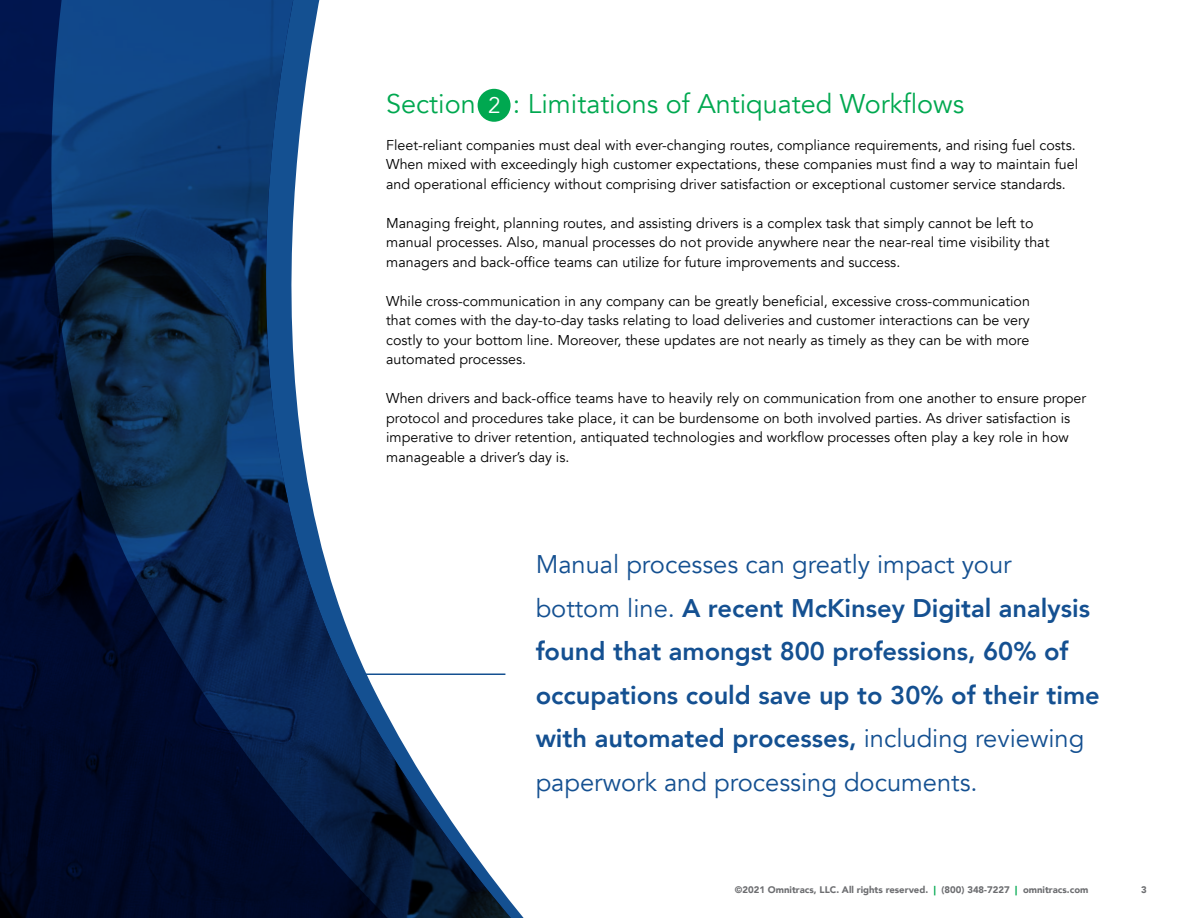
<style>
.page{position:relative;width:1188px;height:918px;background:#fff}
.page>*{position:absolute;margin:0;border:0;box-sizing:border-box;transform-origin:0 0}
.t1{font:27px "Avenir";color:#00a850}
.t2{font:800 25.5px/43.5px "Avenir";color:#145091}
.t3{font:14.25px/19.5px "Avenir";color:#000}
.t4{font:900 9.45px "Avenir";color:#6d6e71}
.s1{font-size:22.5px;color:#fff}
.s2{font-weight:400}
.s3{color:#00a850}
</style>
<div class="page">
<svg style="left:0;top:0;width:524px;height:918px"></svg>
<div style="left:478px;top:89px;width:33px;height:33px;background:#00a850;border-radius:50%"></div>
<hr style="left:356px;top:674px;width:149px;height:1px;background:#145091">
<h1 class="t1" style="left:386px;top:88px;width:580px">Section <span class="s1">2</span> : Limitations of Antiquated Workflows</h1>
<p class="t3" style="left:386px;top:135px;width:693px">Fleet-reliant companies must deal with ever-changing routes, compliance requirements, and rising fuel costs.<br>When mixed with exceedingly high customer expectations, these companies must find a way to maintain fuel and operational efficiency without comprising driver satisfaction or exceptional customer service standards.</p>
<p class="t3" style="left:386px;top:213px;width:665px">Managing freight, planning routes, and assisting drivers is a complex task that simply cannot be left to manual processes. Also, manual processes do not provide anywhere near the near-real time visibility that managers and back-office teams can utilize for future improvements and success.</p>
<p class="t3" style="left:386px;top:291px;width:645px;text-align:justify">While cross-communication in any company can be greatly beneficial, excessive cross-communication that comes with the day-to-day tasks relating to load deliveries and customer interactions can be very costly to your bottom line. Moreover, these updates are not nearly as timely as they can be with more automated processes.</p>
<p class="t3" style="left:386px;top:389px;width:701px">When drivers and back-office teams have to heavily rely on communication from one another to ensure proper protocol and procedures take place, it can be burdensome on both involved parties. As driver satisfaction is imperative to driver retention, antiquated technologies and workflow processes often play a key role in how manageable a driver’s day is.</p>
<p class="t2" style="left:536px;top:542px;width:566px"><span class="s2">Manual processes can greatly impact your bottom line.</span> A recent McKinsey Digital analysis found that amongst 800 professions, 60% of occupations could save up to 30% of their time with automated processes, <span class="s2">including reviewing paperwork and processing documents.</span></p>
<p class="t4" style="left:735px;top:881px;width:355px">©2021 Omnitracs, LLC. All rights reserved. <span class="s3">|</span> (800) 348-7227 <span class="s3">|</span> omnitracs.com</p>
<p class="t4" style="left:1141px;top:881px;width:7px">3</p>
</div>
